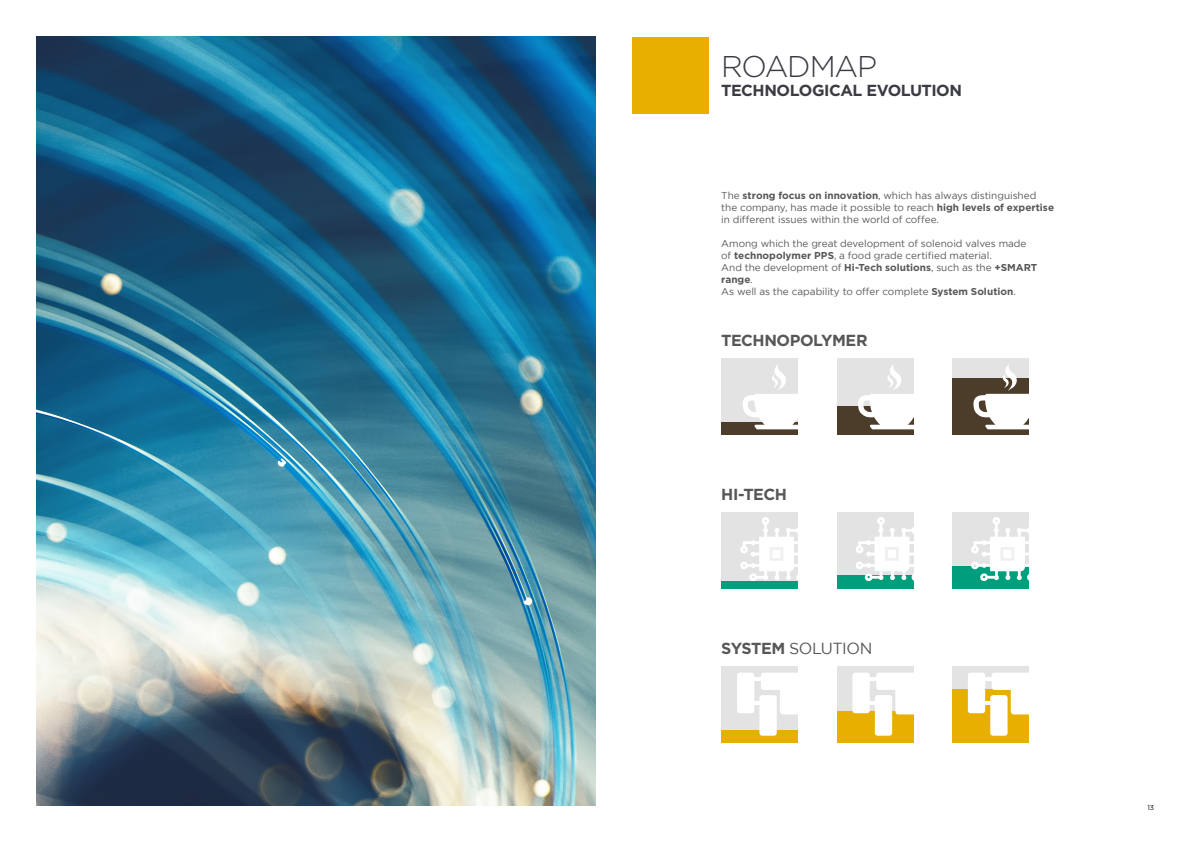
<style>
.page{position:relative;width:1191px;height:842px;background:#fff}
.page>*{position:absolute;margin:0;border:0;box-sizing:border-box;transform-origin:0 0}
.t1{font:300 30px "Gotham";letter-spacing:-.04em;color:#3b3c43}
.t2{font:700 16px "Gotham";letter-spacing:-.03em;color:#3b3c43}
.t3{font:700 16px "Gotham";letter-spacing:-.025em;color:#575756}
.t4{font:16px "Gotham";letter-spacing:-.035em;color:#575756}
.t5{font:10px/12px "Gotham";letter-spacing:-.005em;color:#575756}
.t6{font:7px "Gotham";color:#000}
.s1{font-weight:700}
</style>
<div class="page">
<div style="left:632px;top:37px;width:77px;height:77px;background:#e7af00"></div>
<img style="left:37px;top:37px;width:558px;height:768px">
<div style="left:721px;top:358px;width:77px;height:77px;background:#e3e3e3"></div>
<div style="left:721px;top:423px;width:77px;height:12px;background:#4c3c2a"></div>
<div style="left:836px;top:358px;width:77px;height:77px;background:#e3e3e3"></div>
<div style="left:836px;top:406px;width:77px;height:29px;background:#4c3c2a"></div>
<div style="left:952px;top:358px;width:77px;height:77px;background:#e3e3e3"></div>
<div style="left:952px;top:378px;width:77px;height:57px;background:#4c3c2a"></div>
<svg style="left:742px;top:365px;width:56px;height:64px"></svg>
<svg style="left:858px;top:364px;width:56px;height:65px"></svg>
<svg style="left:973px;top:364px;width:56px;height:65px"></svg>
<div style="left:721px;top:511px;width:77px;height:77px;background:#e3e3e3"></div>
<div style="left:721px;top:581px;width:77px;height:7px;background:#009e7d"></div>
<div style="left:836px;top:511px;width:77px;height:77px;background:#e3e3e3"></div>
<div style="left:836px;top:575px;width:77px;height:13px;background:#009e7d"></div>
<div style="left:952px;top:511px;width:77px;height:77px;background:#e3e3e3"></div>
<div style="left:952px;top:566px;width:77px;height:22px;background:#009e7d"></div>
<svg style="left:740px;top:517px;width:58px;height:64px"></svg>
<svg style="left:856px;top:517px;width:58px;height:64px"></svg>
<svg style="left:971px;top:517px;width:58px;height:64px"></svg>
<div style="left:721px;top:666px;width:77px;height:76px;background:#e3e3e3"></div>
<div style="left:721px;top:730px;width:77px;height:12px;background:#e7af00"></div>
<div style="left:836px;top:666px;width:77px;height:76px;background:#e3e3e3"></div>
<div style="left:836px;top:711px;width:77px;height:31px;background:#e7af00"></div>
<div style="left:952px;top:666px;width:77px;height:76px;background:#e3e3e3"></div>
<div style="left:952px;top:689px;width:77px;height:53px;background:#e7af00"></div>
<div style="left:761px;top:673px;width:40px;height:17px;background:#fff;border-radius:3px"></div>
<div style="left:737px;top:673px;width:17px;height:40px;background:#fff;border-radius:3px"></div>
<svg style="left:780px;top:690px;width:18px;height:24px"></svg>
<hr style="left:744px;top:677px;width:30px;height:3px;background:#fff">
<hr style="left:739px;top:701px;width:29px;height:4px;background:#fff">
<div style="left:759px;top:695px;width:17px;height:41px;background:#fff;border-radius:3px"></div>
<div style="left:876px;top:673px;width:41px;height:17px;background:#fff;border-radius:3px"></div>
<div style="left:852px;top:673px;width:17px;height:40px;background:#fff;border-radius:3px"></div>
<svg style="left:895px;top:690px;width:18px;height:24px"></svg>
<hr style="left:860px;top:677px;width:29px;height:3px;background:#fff">
<hr style="left:854px;top:701px;width:29px;height:4px;background:#fff">
<div style="left:875px;top:695px;width:17px;height:41px;background:#fff;border-radius:3px"></div>
<div style="left:991px;top:673px;width:41px;height:17px;background:#fff;border-radius:3px"></div>
<div style="left:968px;top:673px;width:17px;height:40px;background:#fff;border-radius:3px"></div>
<svg style="left:1010px;top:689px;width:19px;height:25px"></svg>
<hr style="left:975px;top:677px;width:29px;height:3px;background:#fff">
<hr style="left:969px;top:701px;width:30px;height:4px;background:#fff">
<div style="left:990px;top:695px;width:17px;height:41px;background:#fff;border-radius:3px"></div>
<h1 class="t1" style="left:721px;top:50px;width:157px">ROADMAP</h1>
<h2 class="t2" style="left:721px;top:81px;width:242px">TECHNOLOGICAL EVOLUTION</h2>
<p class="t5" style="left:721px;top:190px;width:334px">The <span class="s1">strong focus on innovation</span>, which has always distinguished the company, has made it possible to reach <span class="s1">high levels of expertise </span>in different issues within the world of coffee.</p>
<p class="t5" style="left:721px;top:238px;width:317px">Among which the great development of solenoid valves made of <span class="s1">technopolymer PPS</span>, a food grade certified material.<br>And the development of <span class="s1">Hi-Tech solutions</span>, such as the <span class="s1">+SMART range</span>.<br>As well as the capability to offer complete <span class="s1">System Solution</span>.</p>
<h2 class="t3" style="left:721px;top:331px;width:148px">TECHNOPOLYMER</h2>
<h2 class="t3" style="left:721px;top:485px;width:67px">HI-TECH</h2>
<h2 class="t4" style="left:721px;top:639px;width:152px"><span class="s1">SYSTEM</span> SOLUTION</h2>
<p class="t6" style="left:1147px;top:804px;width:8px">13</p>
</div>
